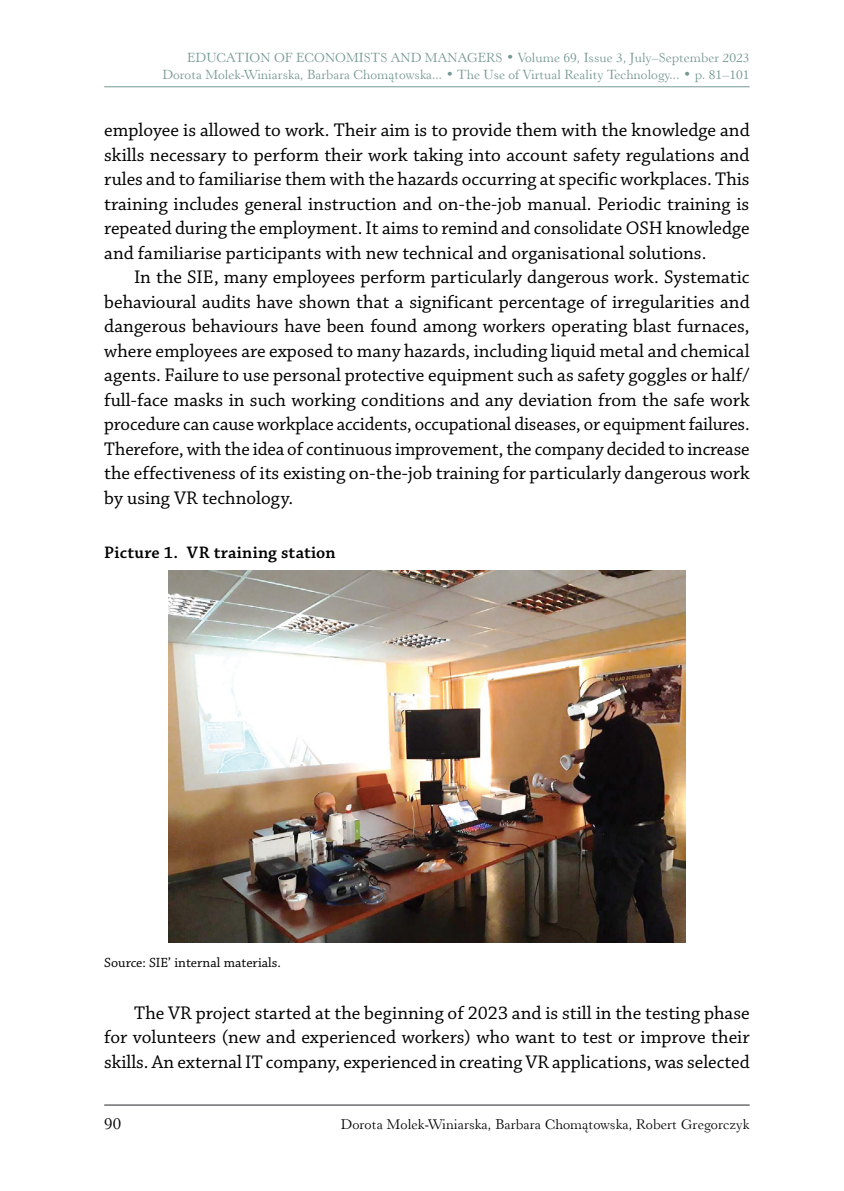
<style>
.page{position:relative;width:844px;height:1191px;background:#fff}
.page>*{position:absolute;margin:0;border:0;box-sizing:border-box;transform-origin:0 0}
.Body_text{font:19.25px/24.5px "Chaparral Pro";color:#000;text-align:justify}
.rysunek_tytuł{font:600 17.5px "Chaparral Pro";letter-spacing:.015em;color:#000}
.t1{font:17.5px "Revivl 555 EU";color:#000}
.t2{font:14.88px "Revivl 555 EU";color:#000}
.t3{font:14px/16.8px "Revivl 555 EU";color:#759892;text-align:right}
.tabela_i_rysunek_zródlo{font:14px "Chaparral Pro";color:#000}
</style>
<div class="page">
<hr style="left:104px;top:1104px;width:645px;height:1px;background:#58595b">
<hr style="left:104px;top:86px;width:645px;height:1px;background:#759892">
<img style="left:169px;top:570px;width:515px;height:372px">
<p class="t3" style="left:162px;top:49px;width:588px">EDUCATION OF ECONOMISTS AND MANAGERS • Volume 69, Issue 3, July–September 2023<br>Dorota Molek-Winiarska, Barbara Chomątowska... • The Use of Virtual Reality Technology... • p. 81–101</p>
<p class="Body_text" style="left:104px;top:119px;width:646px">employee is allowed to work. Their aim is to provide them with the knowledge and skills necessary to perform their work taking into account safety regulations and rules and to familiarise them with the hazards occurring at specific workplaces. This training includes general instruction and on-the-job manual. Periodic training is repeated during the employment. It aims to remind and consolidate OSH knowledge and familiarise participants with new technical and organisational solutions.</p>
<p class="Body_text" style="left:104px;top:266px;width:646px;text-indent:30px">In the SIE, many employees perform particularly dangerous work. Systematic behavioural audits have shown that a significant percentage of irregularities and dangerous behaviours have been found among workers operating blast furnaces, where employees are exposed to many hazards, including liquid metal and chemical agents. Failure to use personal protective equipment such as safety goggles or half/ full-face masks in such working conditions and any deviation from the safe work procedure can cause workplace accidents, occupational diseases, or equipment failures.<br>Therefore, with the idea of continuous improvement, the company decided to increase the effectiveness of its existing on-the-job training for particularly dangerous work by using VR technology.</p>
<p class="rysunek_tytuł" style="left:104px;top:543px;width:233px">Picture 1. VR training station</p>
<p class="tabela_i_rysunek_zródlo" style="left:104px;top:955px;width:178px">Source: SIE’ internal materials.</p>
<p class="Body_text" style="left:104px;top:1001px;width:646px;text-indent:30px">The VR project started at the beginning of 2023 and is still in the testing phase for volunteers (new and experienced workers) who want to test or improve their skills. An external IT company, experienced in creating VR applications, was selected</p>
<p class="t1" style="left:104px;top:1112px;width:18px">90</p>
<p class="t2" style="left:341px;top:1115px;width:410px">Dorota Molek-Winiarska, Barbara Chomątowska, Robert Gregorczyk</p>
</div>
